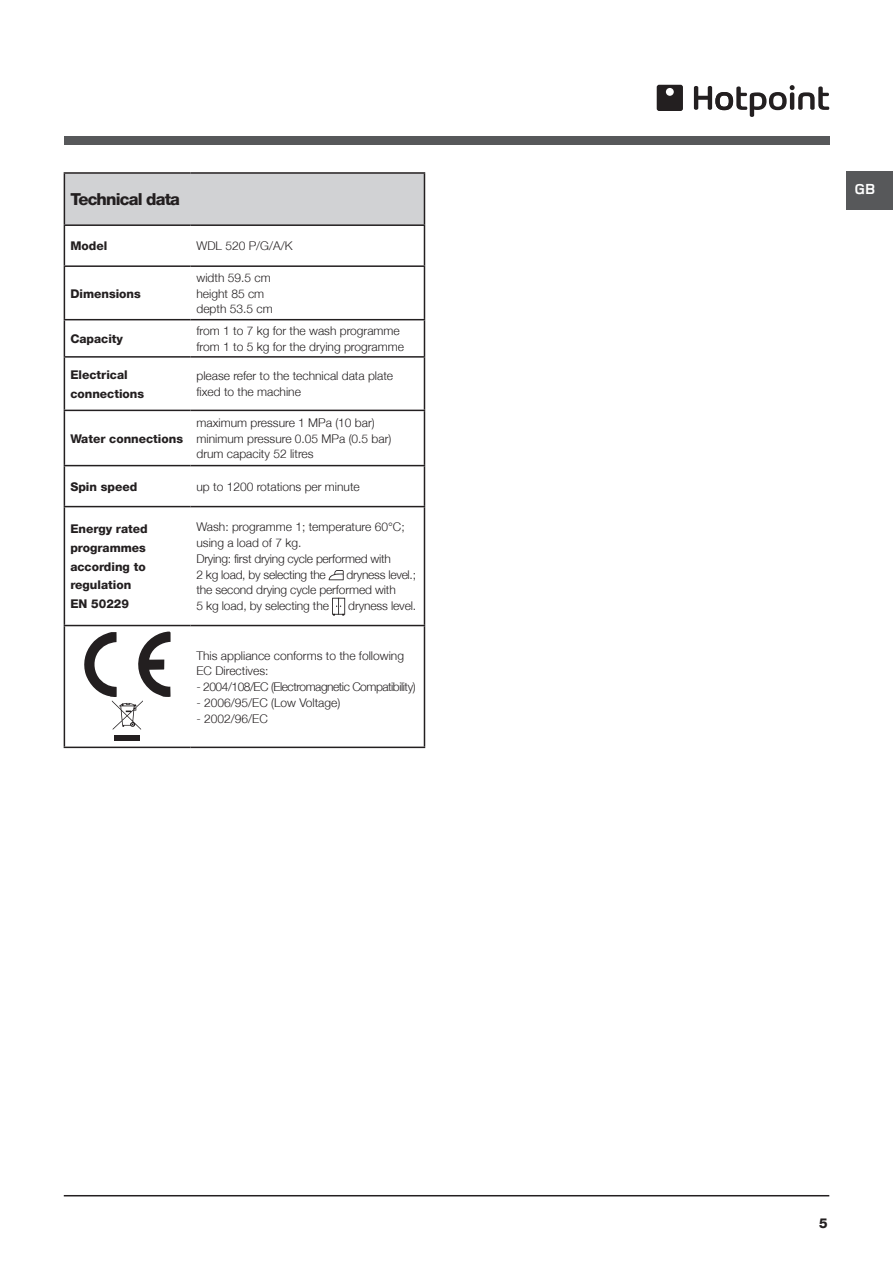
<style>
.page{position:relative;width:893px;height:1263px;background:#fff}
.page>*{position:absolute;margin:0;border:0;box-sizing:border-box;transform-origin:0 0}
.t1{font:800 16.5px "Helvetica Neue";letter-spacing:-.05em;color:#231f20}
.t2{font:700 15px "Foundry Monoline";color:#fff;scale:1.05 1}
.t3{font:800 13.5px "Helvetica Neue";color:#231f20}
.t4{font:300 12px/15.8px "Helvetica Neue";color:#231f20}
.t5{font:800 12px/18.8px "Helvetica Neue";color:#231f20}
.t6{font:300 12px/15.8px "Helvetica Neue";letter-spacing:-.02em;color:#231f20}
.t7{font:300 12px "Helvetica Neue";letter-spacing:-.04em;color:#231f20}
</style>
<div class="page">
<hr style="left:64px;top:1195px;width:765px;height:1px;background:#231f20">
<div style="left:846px;top:172px;width:47px;height:38px;background:#57585a"></div>
<div style="left:64px;top:136px;width:765px;height:9px;background:#57585a"></div>
<svg style="left:694px;top:85px;width:135px;height:32px"></svg>
<svg style="left:657px;top:85px;width:26px;height:26px"></svg>
<div style="left:64px;top:173px;width:360px;height:52px;background:#d1d2d4"></div>
<hr style="left:64px;top:172px;width:126px;height:2px;background:#231f20">
<hr style="left:64px;top:174px;width:1px;height:50px;background:#231f20">
<hr style="left:190px;top:172px;width:235px;height:2px;background:#231f20">
<hr style="left:424px;top:174px;width:1px;height:50px;background:#231f20">
<hr style="left:190px;top:224px;width:235px;height:2px;background:#231f20">
<hr style="left:424px;top:226px;width:1px;height:39px;background:#231f20">
<hr style="left:64px;top:224px;width:126px;height:2px;background:#231f20">
<hr style="left:64px;top:226px;width:1px;height:39px;background:#231f20">
<hr style="left:64px;top:265px;width:126px;height:2px;background:#231f20">
<hr style="left:64px;top:267px;width:1px;height:52px;background:#231f20">
<hr style="left:190px;top:265px;width:235px;height:2px;background:#231f20">
<hr style="left:424px;top:267px;width:1px;height:52px;background:#231f20">
<hr style="left:64px;top:319px;width:126px;height:1px;background:#231f20">
<hr style="left:64px;top:320px;width:1px;height:36px;background:#231f20">
<hr style="left:190px;top:319px;width:235px;height:1px;background:#231f20">
<hr style="left:424px;top:320px;width:1px;height:36px;background:#231f20">
<hr style="left:64px;top:356px;width:126px;height:2px;background:#231f20">
<hr style="left:64px;top:358px;width:1px;height:52px;background:#231f20">
<hr style="left:190px;top:356px;width:235px;height:2px;background:#231f20">
<hr style="left:424px;top:358px;width:1px;height:52px;background:#231f20">
<hr style="left:64px;top:410px;width:126px;height:1px;background:#231f20">
<hr style="left:64px;top:411px;width:1px;height:54px;background:#231f20">
<hr style="left:190px;top:410px;width:235px;height:1px;background:#231f20">
<hr style="left:424px;top:411px;width:1px;height:54px;background:#231f20">
<hr style="left:64px;top:465px;width:126px;height:1px;background:#231f20">
<hr style="left:64px;top:466px;width:1px;height:40px;background:#231f20">
<hr style="left:190px;top:465px;width:235px;height:1px;background:#231f20">
<hr style="left:424px;top:466px;width:1px;height:40px;background:#231f20">
<hr style="left:64px;top:506px;width:126px;height:1px;background:#231f20">
<hr style="left:64px;top:507px;width:1px;height:118px;background:#231f20">
<hr style="left:190px;top:506px;width:235px;height:1px;background:#231f20">
<hr style="left:424px;top:507px;width:1px;height:118px;background:#231f20">
<hr style="left:64px;top:625px;width:126px;height:1px;background:#231f20">
<hr style="left:64px;top:626px;width:1px;height:121px;background:#231f20">
<hr style="left:190px;top:625px;width:235px;height:1px;background:#231f20">
<hr style="left:424px;top:626px;width:1px;height:121px;background:#231f20">
<hr style="left:64px;top:747px;width:126px;height:1px;background:#231f20">
<hr style="left:190px;top:747px;width:235px;height:1px;background:#231f20">
<svg style="left:329px;top:570px;width:15px;height:10px"></svg>
<svg style="left:332px;top:598px;width:13px;height:18px"></svg>
<div style="left:115px;top:735px;width:25px;height:6px;background:#231f20"></div>
<svg style="left:84px;top:631px;width:87px;height:99px"></svg>
<h1 class="t1" style="left:70px;top:190px;width:111px">Technical data</h1>
<p class="t5" style="left:70px;top:237px;width:38px">Model</p>
<p class="t4" style="left:196px;top:238px;width:98px">WDL 520 P/G/A/K</p>
<p class="t5" style="left:70px;top:284px;width:72px">Dimensions</p>
<p class="t4" style="left:196px;top:269px;width:78px">width 59.5 cm height 85 cm depth 53.5 cm</p>
<p class="t5" style="left:70px;top:329px;width:54px">Capacity</p>
<p class="t4" style="left:196px;top:323px;width:209px">from 1 to 7 kg for the wash programme from 1 to 5 kg for the drying programme</p>
<p class="t5" style="left:70px;top:365px;width:75px">Electrical connections</p>
<p class="t4" style="left:196px;top:368px;width:198px">please refer to the technical data plate fixed to the machine</p>
<p class="t5" style="left:70px;top:429px;width:114px">Water connections</p>
<p class="t4" style="left:196px;top:415px;width:196px">maximum pressure 1 MPa (10 bar) minimum pressure 0.05 MPa (0.5 bar) drum capacity 52 litres</p>
<p class="t5" style="left:70px;top:477px;width:68px">Spin speed</p>
<p class="t4" style="left:196px;top:478px;width:165px">up to 1200 rotations per minute</p>
<p class="t5" style="left:70px;top:519px;width:79px">Energy rated programmes according to regulation<br>EN 50229</p>
<p class="t6" style="left:196px;top:519px;width:210px">Wash: programme 1; temperature 60°C; using a load of 7 kg.<br>Drying: first drying cycle performed with<br>2 kg load, by selecting the</p>
<p class="t4" style="left:196px;top:566px;width:221px;text-indent:150px">dryness level.; the second drying cycle performed with<br>5 kg load, by selecting the</p>
<p class="t4" style="left:348px;top:598px;width:70px">dryness level.</p>
<p class="t4" style="left:196px;top:647px;width:209px">This appliance conforms to the following<br>EC Directives:</p>
<p class="t7" style="left:196px;top:679px;width:221px">- 2004/108/EC (Electromagnetic Compatibility)</p>
<p class="t4" style="left:196px;top:694px;width:145px">- 2006/95/EC (Low Voltage)</p>
<p class="t4" style="left:196px;top:710px;width:73px">- 2002/96/EC</p>
<p class="t2" style="left:854px;top:181px;width:22px">GB</p>
<p class="t3" style="left:819px;top:1215px;width:10px">5</p>
</div>
